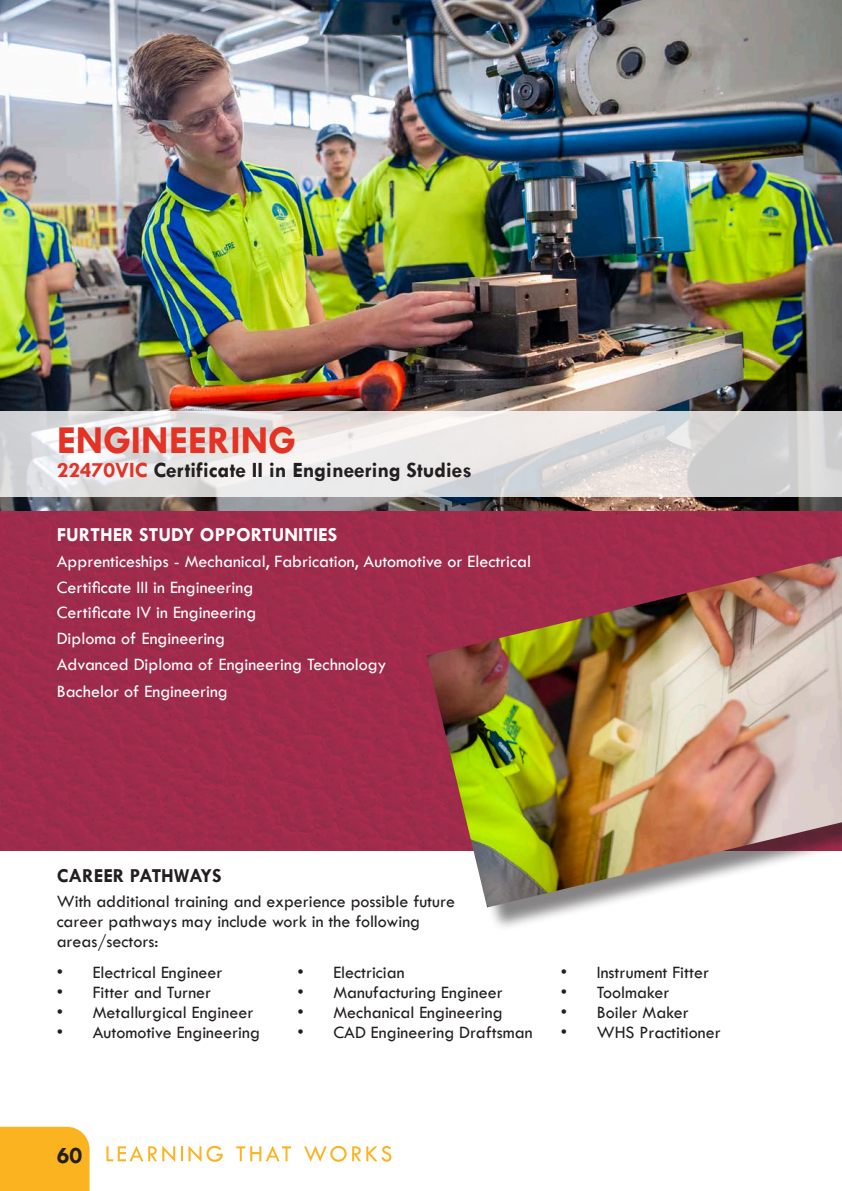
<style>
.page{position:relative;width:842px;height:1191px;background:#fff}
.page>*{position:absolute;margin:0;border:0;box-sizing:border-box;transform-origin:0 0}
.t1{font:700 40px "Tw Cen";color:#e43224}
.t2{font:700 24px "Tw Cen";color:#231f20}
.t3{font:700 22px "Tw Cen";color:#231f20}
.t4{font:700 20px "Tw Cen";color:#fff}
.t5{font:700 20px "Tw Cen";color:#231f20}
.Body_Copy_Heavy_Reve{font:18px/20px "Tw Cen";color:#231f20}
.Body_Copy_Heavy{font:18px "Tw Cen";color:#fff}
.s1{color:#e43224}
</style>
<div class="page">
<svg style="left:106px;top:1146px;width:69px;height:16px"></svg>
<svg style="left:181px;top:1146px;width:2px;height:15px"></svg>
<svg style="left:189px;top:1145px;width:34px;height:17px"></svg>
<svg style="left:236px;top:1146px;width:55px;height:15px"></svg>
<svg style="left:304px;top:1145px;width:87px;height:16px"></svg>
<div style="left:0;top:1126px;width:90px;height:65px;background:#fbb320"></div>
<img style="left:0;top:0;width:842px;height:850px">
<svg style="left:0;top:411px;width:842px;height:85px;background:#e1e0e0"></svg>
<div style="left:430px;top:554px;width:412px;height:377px;background:#231f20;opacity:.55"></div>
<img style="left:427px;top:556px;width:415px;height:351px">
<p class="t1" style="left:57px;top:416px;width:241px">ENGINEERING</p>
<p class="t3" style="left:57px;top:456px;width:417px"><span class="s1">22470VIC</span> Certificate II in Engineering Studies</p>
<p class="t4" style="left:57px;top:523px;width:282px">FURTHER STUDY OPPORTUNITIES</p>
<p class="Body_Copy_Heavy" style="left:57px;top:550px;width:476px">Apprenticeships - Mechanical, Fabrication, Automotive or Electrical</p>
<p class="Body_Copy_Heavy" style="left:57px;top:576px;width:198px">Certificate III in Engineering</p>
<p class="Body_Copy_Heavy" style="left:57px;top:602px;width:201px">Certificate IV in Engineering</p>
<p class="Body_Copy_Heavy" style="left:57px;top:627px;width:170px">Diploma of Engineering</p>
<p class="Body_Copy_Heavy" style="left:57px;top:653px;width:331px">Advanced Diploma of Engineering Technology</p>
<p class="Body_Copy_Heavy" style="left:57px;top:681px;width:173px">Bachelor of Engineering</p>
<p class="t5" style="left:57px;top:863px;width:167px">CAREER PATHWAYS</p>
<p class="Body_Copy_Heavy_Reve" style="left:57px;top:891px;width:400px">With additional training and experience possible future career pathways may include work in the following areas/sectors:</p>
<p class="Body_Copy_Heavy_Reve" style="left:57px;top:962px;width:167px">• Electrical Engineer</p>
<p class="Body_Copy_Heavy_Reve" style="left:57px;top:982px;width:156px">• Fitter and Turner</p>
<p class="Body_Copy_Heavy_Reve" style="left:57px;top:1002px;width:198px">• Metallurgical Engineer</p>
<p class="Body_Copy_Heavy_Reve" style="left:57px;top:1022px;width:205px">• Automotive Engineering</p>
<p class="Body_Copy_Heavy_Reve" style="left:297px;top:962px;width:109px">• Electrician</p>
<p class="Body_Copy_Heavy_Reve" style="left:297px;top:982px;width:207px">• Manufacturing Engineer</p>
<p class="Body_Copy_Heavy_Reve" style="left:297px;top:1002px;width:207px">• Mechanical Engineering</p>
<p class="Body_Copy_Heavy_Reve" style="left:297px;top:1022px;width:237px">• CAD Engineering Draftsman</p>
<p class="Body_Copy_Heavy_Reve" style="left:561px;top:962px;width:150px">• Instrument Fitter</p>
<p class="Body_Copy_Heavy_Reve" style="left:561px;top:982px;width:110px">• Toolmaker</p>
<p class="Body_Copy_Heavy_Reve" style="left:561px;top:1002px;width:130px">• Boiler Maker</p>
<p class="Body_Copy_Heavy_Reve" style="left:561px;top:1022px;width:162px">• WHS Practitioner</p>
<p class="t2" style="left:57px;top:1140px;width:27px">60</p>
</div>
